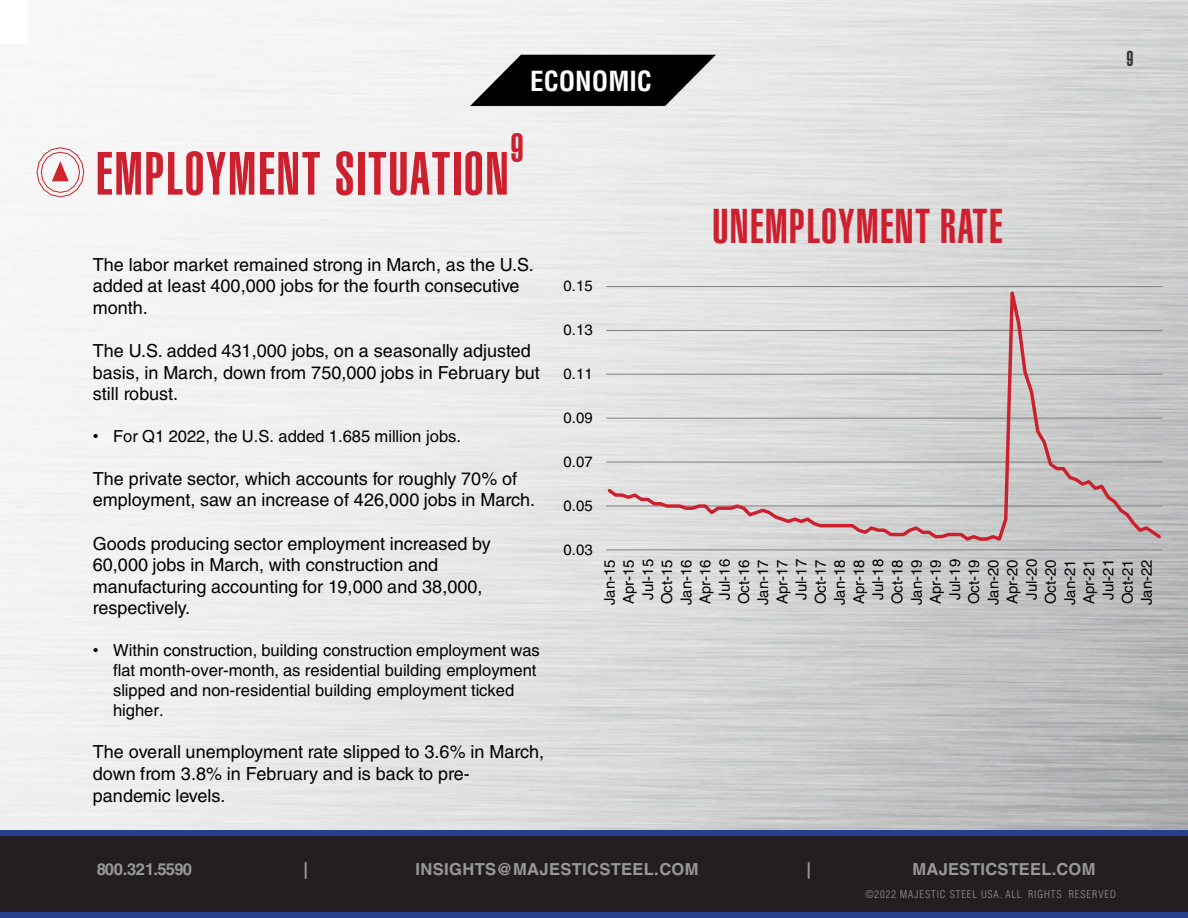
<style>
.page{position:relative;width:1188px;height:918px;background:#fff}
.page>*{position:absolute;margin:0;border:0;box-sizing:border-box;transform-origin:0 0}
.t1{font:60px "Helvetica LT Std Ultra Comp";letter-spacing:.025em;color:#cd202f}
.t2{font:48px "Helvetica LT Std Ultra Comp";letter-spacing:.03em;color:#cd202f}
.t3{font:39.9px "Helvetica LT Std Ultra Comp";color:#cd202f}
.t4{font:700 condensed 27px "Helvetica LT Std";color:#fff}
.t5{font:21px "Helvetica LT Std Ultra Comp";color:#303335}
.t6{font:18px/21.6px "Helvetica LT Std";letter-spacing:.005em;color:#000}
.t7{font:16.5px/19.8px "Helvetica LT Std";color:#000}
.t8{font:700 16.5px "Helvetica LT Std";letter-spacing:.015em;color:#989899}
.t9{font:700 16.5px "Helvetica LT Std";letter-spacing:-.045em;color:#989899}
.t10{font:15px "Helvetica LT Std";letter-spacing:.005em;color:#000}
.t11{font:300 condensed 10.5px "Helvetica LT Std";letter-spacing:.09em;color:#989899}
.s1{font-family:"Arial"}
</style>
<div class="page">
<img style="left:469px;top:26px;width:250px;height:106px">
<div style="left:0;top:833px;width:1188px;height:82px;background:#231f20"></div>
<div style="left:0;top:912px;width:1188px;height:6px;background:#25408f"></div>
<div style="left:0;top:830px;width:1188px;height:6px;background:#25408f"></div>
<svg style="left:36px;top:147px;width:49px;height:51px"></svg>
<hr style="left:606px;top:549px;width:556px;height:1px;background:#868686">
<svg style="left:606px;top:286px;width:558px;height:257px;background:#d3d0d0"></svg>
<h1 class="t4" style="left:530px;top:64px;width:123px">ECONOMIC</h1>
<h1 class="t3" style="left:511px;top:125px;width:15px">9</h1>
<h1 class="t1" style="left:96px;top:139px;width:414px">EMPLOYMENT SITUATION</h1>
<p class="t2" style="left:712px;top:198px;width:291px">UNEMPLOYMENT RATE</p>
<p class="t5" style="left:1126px;top:47px;width:9px">9</p>
<h1 class="t6" style="left:93px;top:253px;width:443px">The labor market remained strong in March, as the U.S. added at least 400,000 jobs for the fourth consecutive month.</h1>
<h1 class="t6" style="left:93px;top:340px;width:449px">The U.S. added 431,000 jobs, on a seasonally adjusted basis, in March, down from 750,000 jobs in February but still robust.</h1>
<p class="t7" style="left:93px;top:426px;width:370px"><span class="s1">•</span> For Q1 2022, the U.S. added 1.685 million jobs.</p>
<h1 class="t6" style="left:93px;top:468px;width:444px">The private sector, which accounts for roughly 70% of employment, saw an increase of 426,000 jobs in March.</h1>
<h1 class="t6" style="left:93px;top:532px;width:400px">Goods producing sector employment increased by 60,000 jobs in March, with construction and manufacturing accounting for 19,000 and 38,000, respectively.</h1>
<p class="t7" style="left:113px;top:640px;width:428px;text-indent:-20px"><span class="s1">•</span> Within construction, building construction employment was flat month-over-month, as residential building employment slipped and non-residential building employment ticked higher.</p>
<h1 class="t6" style="left:93px;top:741px;width:453px">The overall unemployment rate slipped to 3.6% in March, down from 3.8% in February and is back to pre&shy;pandemic levels.</h1>
<p class="t10" style="left:564px;top:277px;width:31px">0.15</p>
<p class="t10" style="left:564px;top:321px;width:31px">0.13</p>
<p class="t10" style="left:564px;top:365px;width:31px">0.11</p>
<p class="t10" style="left:564px;top:409px;width:31px">0.09</p>
<p class="t10" style="left:564px;top:453px;width:31px">0.07</p>
<p class="t10" style="left:564px;top:497px;width:31px">0.05</p>
<p class="t10" style="left:564px;top:541px;width:31px">0.03</p>
<p class="t10" style="left:601px;top:605px;width:47px;rotate:-90deg">Jan-15</p>
<p class="t10" style="left:620px;top:604px;width:47px;rotate:-90deg">Apr-15</p>
<p class="t10" style="left:639px;top:600px;width:42px;rotate:-90deg">Jul-15</p>
<p class="t10" style="left:658px;top:604px;width:47px;rotate:-90deg">Oct-15</p>
<p class="t10" style="left:678px;top:605px;width:47px;rotate:-90deg">Jan-16</p>
<p class="t10" style="left:697px;top:604px;width:47px;rotate:-90deg">Apr-16</p>
<p class="t10" style="left:716px;top:600px;width:42px;rotate:-90deg">Jul-16</p>
<p class="t10" style="left:735px;top:604px;width:47px;rotate:-90deg">Oct-16</p>
<p class="t10" style="left:754px;top:605px;width:47px;rotate:-90deg">Jan-17</p>
<p class="t10" style="left:773px;top:604px;width:47px;rotate:-90deg">Apr-17</p>
<p class="t10" style="left:793px;top:600px;width:42px;rotate:-90deg">Jul-17</p>
<p class="t10" style="left:812px;top:604px;width:47px;rotate:-90deg">Oct-17</p>
<p class="t10" style="left:831px;top:605px;width:47px;rotate:-90deg">Jan-18</p>
<p class="t10" style="left:850px;top:604px;width:47px;rotate:-90deg">Apr-18</p>
<p class="t10" style="left:869px;top:600px;width:42px;rotate:-90deg">Jul-18</p>
<p class="t10" style="left:889px;top:604px;width:47px;rotate:-90deg">Oct-18</p>
<p class="t10" style="left:908px;top:605px;width:47px;rotate:-90deg">Jan-19</p>
<p class="t10" style="left:927px;top:604px;width:47px;rotate:-90deg">Apr-19</p>
<p class="t10" style="left:946px;top:600px;width:42px;rotate:-90deg">Jul-19</p>
<p class="t10" style="left:965px;top:604px;width:47px;rotate:-90deg">Oct-19</p>
<p class="t10" style="left:984px;top:605px;width:47px;rotate:-90deg">Jan-20</p>
<p class="t10" style="left:1004px;top:604px;width:47px;rotate:-90deg">Apr-20</p>
<p class="t10" style="left:1023px;top:600px;width:42px;rotate:-90deg">Jul-20</p>
<p class="t10" style="left:1042px;top:604px;width:47px;rotate:-90deg">Oct-20</p>
<p class="t10" style="left:1061px;top:605px;width:47px;rotate:-90deg">Jan-21</p>
<p class="t10" style="left:1080px;top:604px;width:47px;rotate:-90deg">Apr-21</p>
<p class="t10" style="left:1100px;top:600px;width:42px;rotate:-90deg">Jul-21</p>
<p class="t10" style="left:1119px;top:604px;width:47px;rotate:-90deg">Oct-21</p>
<p class="t10" style="left:1138px;top:605px;width:47px;rotate:-90deg">Jan-22</p>
<p class="t9" style="left:97px;top:859px;width:97px">800.321.5590</p>
<p class="t8" style="left:303px;top:859px;width:6px">|</p>
<p class="t8" style="left:415px;top:859px;width:285px">INSIGHTS@MAJESTICSTEEL.COM</p>
<p class="t8" style="left:807px;top:859px;width:6px">|</p>
<p class="t8" style="left:913px;top:859px;width:184px">MAJESTICSTEEL.COM</p>
<p class="t11" style="left:865px;top:888px;width:252px">©2022 MAJESTIC STEEL USA. ALL RIGHTS RESERVED</p>
</div>
